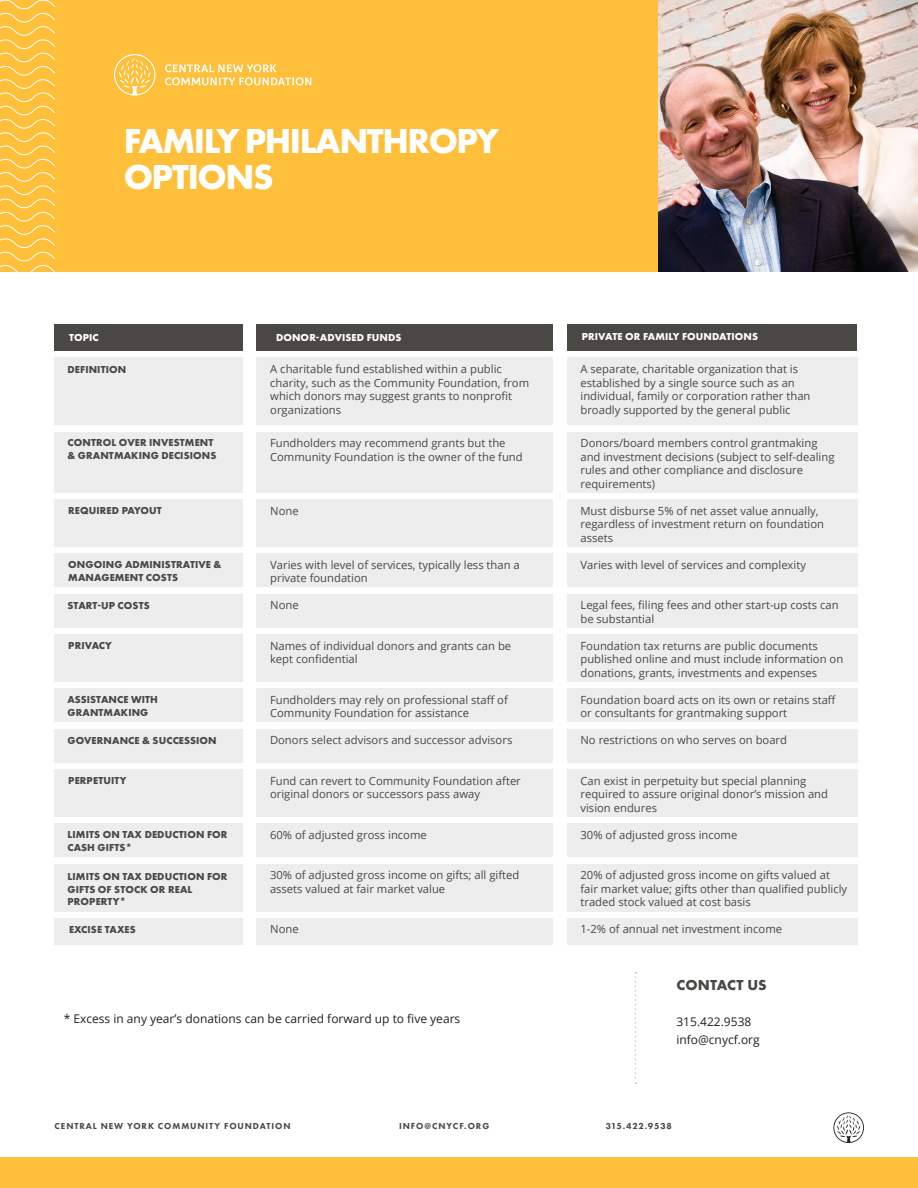
<style>
.page{position:relative;width:918px;height:1188px;background:#fff}
.page>*{position:absolute;margin:0;border:0;box-sizing:border-box;transform-origin:0 0}
.t1{font:700 36px/36px "Futura PT";letter-spacing:-.04em;color:#fff}
.t2{font:700 15px "Futura PT";letter-spacing:.01em;color:#4a4845}
.t3{font:12px/18px "Open Sans";color:#231f20}
.t4{font:11.25px/13.5px "Open Sans";color:#4a4845}
.t5{font:700 10.5px/12.6px "Futura PT";letter-spacing:.01em;color:#4a4845}
.t6{font:700 10.5px "Futura PT";letter-spacing:.01em;color:#fff}
.t7{font:800 9px "Futura PT";letter-spacing:.1em;color:#4a4845}
.t8{font:800 9px "Futura PT";letter-spacing:.08em;color:#4a4845}
</style>
<div class="page">
<div style="left:0;top:1157px;width:918px;height:31px;background:#febf3b"></div>
<svg style="left:833px;top:1112px;width:31px;height:31px"></svg>
<img style="left:658px;top:0;width:260px;height:271px">
<div style="left:0;top:0;width:658px;height:271px;background:#febf3b"></div>
<svg style="left:165px;top:64px;width:147px;height:21px"></svg>
<svg style="left:114px;top:54px;width:42px;height:42px"></svg>
<svg style="left:0;top:0;width:55px;height:271px"></svg>
<div style="left:54px;top:358px;width:189px;height:67px;background:#ededed"></div>
<div style="left:54px;top:325px;width:189px;height:26px;background:#4a4845"></div>
<div style="left:54px;top:432px;width:189px;height:61px;background:#ededed"></div>
<div style="left:256px;top:358px;width:298px;height:67px;background:#ededed"></div>
<div style="left:256px;top:325px;width:298px;height:26px;background:#4a4845"></div>
<div style="left:256px;top:432px;width:298px;height:61px;background:#ededed"></div>
<div style="left:567px;top:358px;width:290px;height:67px;background:#ededed"></div>
<div style="left:568px;top:324px;width:289px;height:27px;background:#4a4845"></div>
<div style="left:567px;top:432px;width:290px;height:61px;background:#ededed"></div>
<div style="left:54px;top:500px;width:189px;height:47px;background:#ededed"></div>
<div style="left:256px;top:500px;width:298px;height:47px;background:#ededed"></div>
<div style="left:567px;top:500px;width:290px;height:47px;background:#ededed"></div>
<div style="left:54px;top:554px;width:189px;height:33px;background:#ededed"></div>
<div style="left:256px;top:554px;width:298px;height:33px;background:#ededed"></div>
<div style="left:567px;top:554px;width:290px;height:33px;background:#ededed"></div>
<div style="left:54px;top:594px;width:189px;height:34px;background:#ededed"></div>
<div style="left:256px;top:594px;width:298px;height:34px;background:#ededed"></div>
<div style="left:567px;top:594px;width:290px;height:34px;background:#ededed"></div>
<div style="left:54px;top:634px;width:189px;height:48px;background:#ededed"></div>
<div style="left:256px;top:634px;width:298px;height:48px;background:#ededed"></div>
<div style="left:567px;top:634px;width:290px;height:48px;background:#ededed"></div>
<div style="left:54px;top:688px;width:189px;height:34px;background:#ededed"></div>
<div style="left:256px;top:688px;width:298px;height:34px;background:#ededed"></div>
<div style="left:567px;top:688px;width:290px;height:34px;background:#ededed"></div>
<div style="left:54px;top:729px;width:189px;height:34px;background:#ededed"></div>
<div style="left:256px;top:729px;width:298px;height:34px;background:#ededed"></div>
<div style="left:567px;top:729px;width:290px;height:34px;background:#ededed"></div>
<div style="left:54px;top:770px;width:189px;height:47px;background:#ededed"></div>
<div style="left:256px;top:770px;width:298px;height:47px;background:#ededed"></div>
<div style="left:567px;top:770px;width:290px;height:47px;background:#ededed"></div>
<div style="left:54px;top:824px;width:189px;height:33px;background:#ededed"></div>
<div style="left:256px;top:824px;width:298px;height:33px;background:#ededed"></div>
<div style="left:567px;top:824px;width:290px;height:33px;background:#ededed"></div>
<div style="left:54px;top:864px;width:189px;height:47px;background:#ededed"></div>
<div style="left:256px;top:864px;width:298px;height:47px;background:#ededed"></div>
<div style="left:567px;top:864px;width:290px;height:47px;background:#ededed"></div>
<div style="left:54px;top:919px;width:189px;height:26px;background:#ededed"></div>
<div style="left:256px;top:918px;width:298px;height:27px;background:#ededed"></div>
<div style="left:567px;top:918px;width:290px;height:27px;background:#ededed"></div>
<svg style="left:635px;top:972px;width:1px;height:112px"></svg>
<h1 class="t1" style="left:124px;top:122px;width:377px">FAMILY PHILANTHROPY<br>OPTIONS</h1>
<p class="t6" style="left:69px;top:331px;width:31px">TOPIC</p>
<p class="t6" style="left:276px;top:331px;width:127px">DONOR-ADVISED FUNDS</p>
<p class="t6" style="left:582px;top:330px;width:178px">PRIVATE OR FAMILY FOUNDATIONS</p>
<p class="t5" style="left:68px;top:363px;width:60px">DEFINITION</p>
<p class="t4" style="left:270px;top:362px;width:260px">A charitable fund established within a public charity, such as the Community Foundation, from which donors may suggest grants to nonprofit organizations</p>
<p class="t4" style="left:580px;top:362px;width:232px">A separate, charitable organization that is established by a single source such as an individual, family or corporation rather than broadly supported by the general public</p>
<p class="t5" style="left:67px;top:436px;width:150px">CONTROL OVER INVESTMENT &amp; GRANTMAKING DECISIONS</p>
<p class="t4" style="left:270px;top:436px;width:254px">Fundholders may recommend grants but the<br>Community Foundation is the owner of the fund</p>
<p class="t4" style="left:580px;top:436px;width:256px">Donors/board members control grantmaking and investment decisions (subject to self-dealing rules and other compliance and disclosure requirements)</p>
<p class="t5" style="left:68px;top:504px;width:95px">REQUIRED PAYOUT</p>
<p class="t4" style="left:270px;top:504px;width:30px">None</p>
<p class="t4" style="left:580px;top:504px;width:245px">Must disburse 5% of net asset value annually, regardless of investment return on foundation assets</p>
<p class="t5" style="left:68px;top:558px;width:155px">ONGOING ADMINISTRATIVE &amp;<br>MANAGEMENT COSTS</p>
<p class="t4" style="left:270px;top:558px;width:251px">Varies with level of services, typically less than a private foundation</p>
<p class="t4" style="left:580px;top:558px;width:227px">Varies with level of services and complexity</p>
<p class="t5" style="left:68px;top:599px;width:84px">START-UP COSTS</p>
<p class="t4" style="left:270px;top:598px;width:30px">None</p>
<p class="t4" style="left:580px;top:598px;width:260px">Legal fees, filing fees and other start-up costs can be substantial</p>
<p class="t5" style="left:68px;top:639px;width:45px">PRIVACY</p>
<p class="t4" style="left:270px;top:639px;width:243px">Names of individual donors and grants can be kept confidential</p>
<p class="t4" style="left:580px;top:639px;width:264px">Foundation tax returns are public documents published online and must include information on donations, grants, investments and expenses</p>
<p class="t5" style="left:68px;top:693px;width:92px">ASSISTANCE WITH<br>GRANTMAKING</p>
<p class="t4" style="left:270px;top:693px;width:239px">Fundholders may rely on professional staff of<br>Community Foundation for assistance</p>
<p class="t4" style="left:580px;top:693px;width:257px">Foundation board acts on its own or retains staff or consultants for grantmaking support</p>
<p class="t5" style="left:68px;top:734px;width:151px">GOVERNANCE &amp; SUCCESSION</p>
<p class="t4" style="left:270px;top:733px;width:244px">Donors select advisors and successor advisors</p>
<p class="t4" style="left:580px;top:733px;width:208px">No restrictions on who serves on board</p>
<p class="t5" style="left:68px;top:774px;width:60px">PERPETUITY</p>
<p class="t4" style="left:270px;top:774px;width:252px">Fund can revert to Community Foundation after original donors or successors pass away</p>
<p class="t4" style="left:580px;top:774px;width:249px">Can exist in perpetuity but special planning required to assure original donor’s mission and vision endures</p>
<p class="t5" style="left:68px;top:828px;width:161px">LIMITS ON TAX DEDUCTION FOR<br>CASH GIFTS*</p>
<p class="t4" style="left:270px;top:828px;width:158px">60% of adjusted gross income</p>
<p class="t4" style="left:580px;top:828px;width:158px">30% of adjusted gross income</p>
<p class="t5" style="left:68px;top:870px;width:161px">LIMITS ON TAX DEDUCTION FOR<br>GIFTS OF STOCK OR REAL<br>PROPERTY*</p>
<p class="t4" style="left:270px;top:868px;width:251px">30% of adjusted gross income on gifts; all gifted assets valued at fair market value</p>
<p class="t4" style="left:580px;top:868px;width:268px">20% of adjusted gross income on gifts valued at fair market value; gifts other than qualified publicly traded stock valued at cost basis</p>
<p class="t5" style="left:69px;top:923px;width:68px">EXCISE TAXES</p>
<p class="t4" style="left:270px;top:921px;width:30px">None</p>
<p class="t4" style="left:580px;top:922px;width:203px">1-2% of annual net investment income</p>
<p class="t3" style="left:64px;top:1009px;width:398px">* Excess in any year’s donations can be carried forward up to five years</p>
<h2 class="t2" style="left:676px;top:975px;width:92px">CONTACT US</h2>
<p class="t3" style="left:676px;top:1012px;width:85px">315.422.9538 info@cnycf.org</p>
<p class="t7" style="left:55px;top:1120px;width:237px">CENTRAL NEW YORK COMMUNITY FOUNDATION</p>
<p class="t7" style="left:399px;top:1120px;width:92px">INFO@CNYCF.ORG</p>
<p class="t8" style="left:606px;top:1120px;width:68px">315.422.9538</p>
</div>
